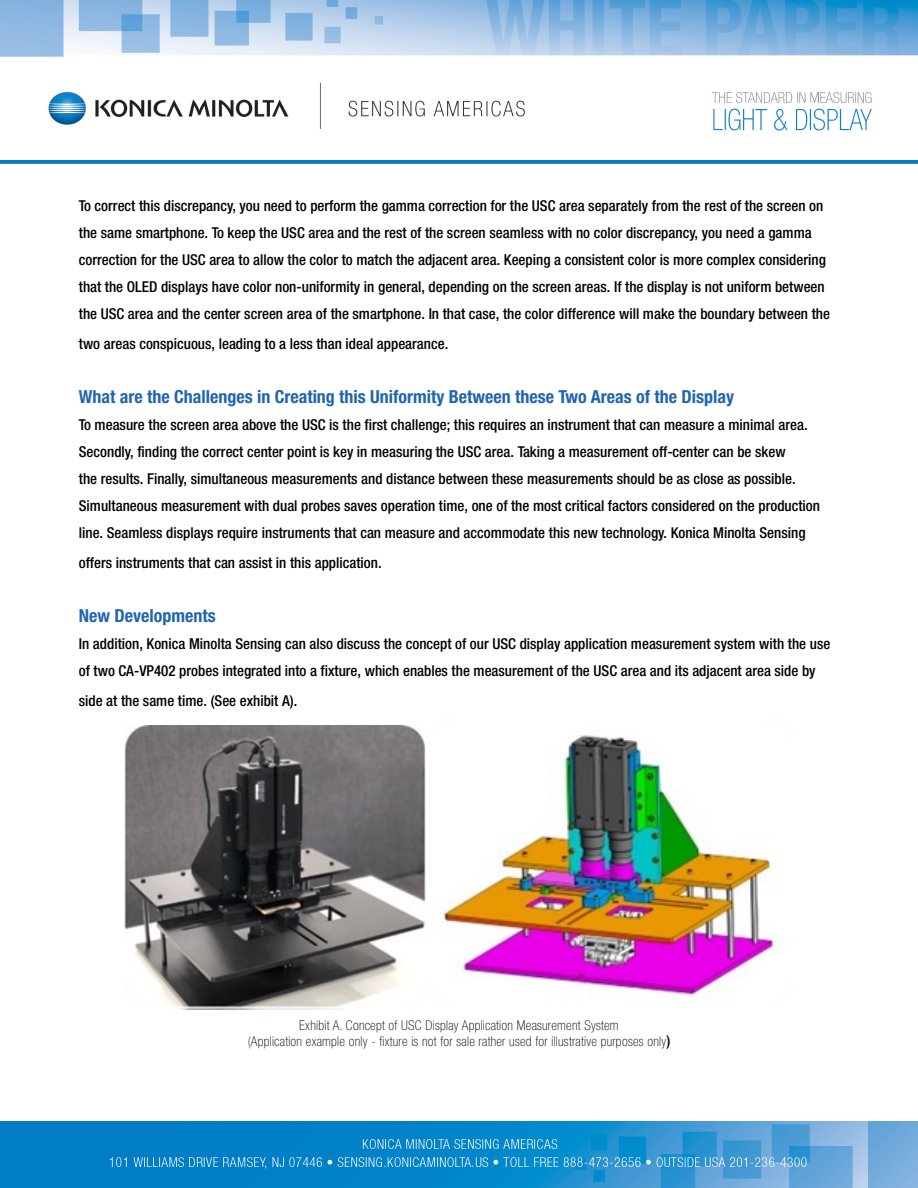
<style>
.page{position:relative;width:918px;height:1188px;background:#fff}
.page>*{position:absolute;margin:0;border:0;box-sizing:border-box;transform-origin:0 0}
.t1{font:700 condensed 18px "Helvetica Neue";color:#2165b0}
.t2{font:500 condensed 15px/27px "Helvetica Neue";color:#000}
.t3{font:100 condensed 13.5px/16.5px "Helvetica Neue";letter-spacing:.02em;color:#000;text-align:center}
.s1{font-weight:500;font-size:15px}
</style>
<div class="page">
<img style="left:0;top:1121px;width:918px;height:67px">
<img style="left:0;top:0;width:918px;height:163px">
<img style="left:124px;top:726px;width:302px;height:283px">
<img style="left:443px;top:735px;width:334px;height:261px">
<p class="t2" style="left:79px;top:192px;width:753px">To correct this discrepancy, you need to perform the gamma correction for the USC area separately from the rest of the screen on the same smartphone. To keep the USC area and the rest of the screen seamless with no color discrepancy, you need a gamma correction for the USC area to allow the color to match the adjacent area. Keeping a consistent color is more complex considering that the OLED displays have color non-uniformity in general, depending on the screen areas. If the display is not uniform between the USC area and the center screen area of the smartphone. In that case, the color difference will make the boundary between the</p>
<p class="t2" style="left:79px;top:330px;width:371px">two areas conspicuous, leading to a less than ideal appearance.</p>
<p class="t1" style="left:79px;top:385px;width:657px">What are the Challenges in Creating this Uniformity Between these Two Areas of the Display</p>
<p class="t2" style="left:79px;top:411px;width:743px">To measure the screen area above the USC is the first challenge; this requires an instrument that can measure a minimal area.<br>Secondly, finding the correct center point is key in measuring the USC area. Taking a measurement off-center can be skew<br>the results. Finally, simultaneous measurements and distance between these measurements should be as close as possible.<br>Simultaneous measurement with dual probes saves operation time, one of the most critical factors considered on the production line. Seamless displays require instruments that can measure and accommodate this new technology. Konica Minolta Sensing</p>
<p class="t2" style="left:79px;top:549px;width:304px">offers instruments that can assist in this application.</p>
<p class="t1" style="left:79px;top:604px;width:138px">New Developments</p>
<p class="t2" style="left:79px;top:630px;width:753px">In addition, Konica Minolta Sensing can also discuss the concept of our USC display application measurement system with the use of two CA-VP402 probes integrated into a fixture, which enables the measurement of the USC area and its adjacent area side by</p>
<p class="t2" style="left:79px;top:687px;width:220px">side at the same time. (See exhibit A).</p>
<p class="t3" style="left:248px;top:1017px;width:424px">Exhibit A. Concept of USC Display Application Measurement System<br>(Application example only - fixture is not for sale rather used for illustrative purposes only<span class="s1">)</span></p>
</div>
